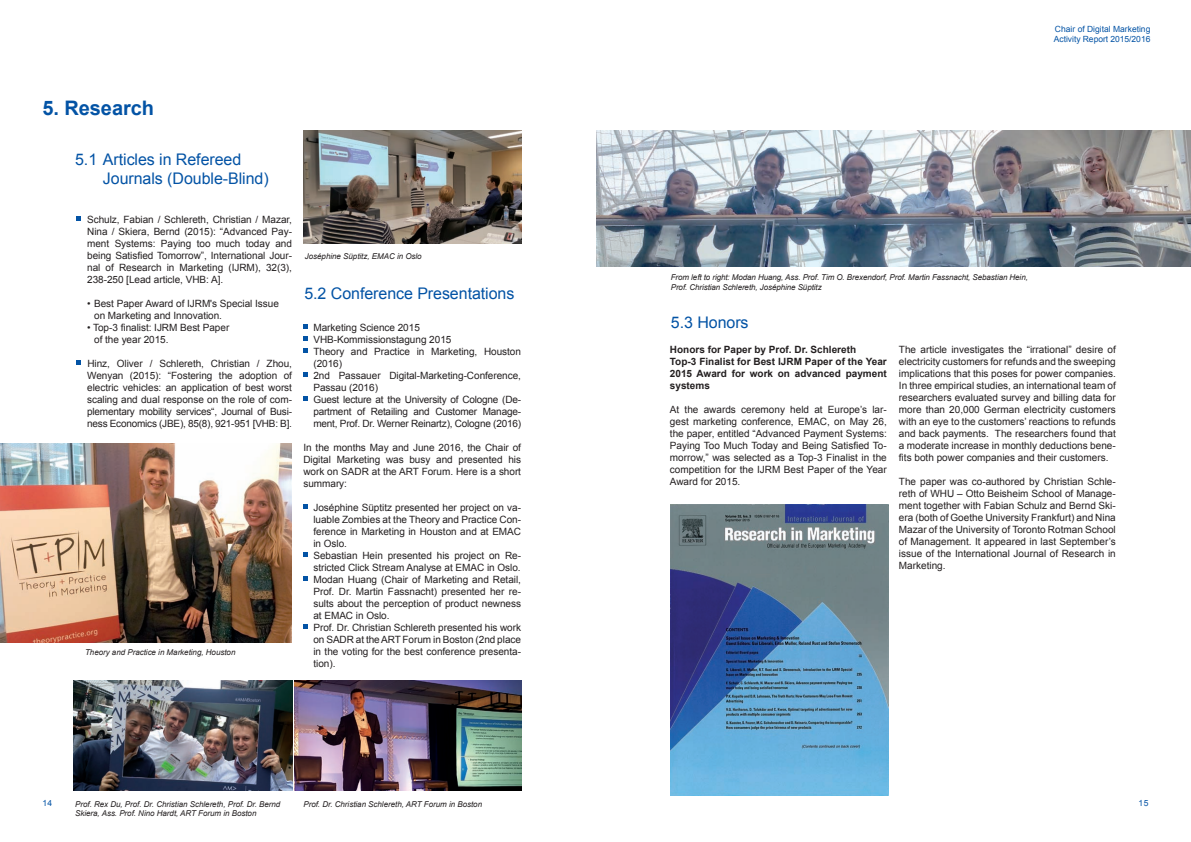
<style>
.page{position:relative;width:1191px;height:842px;background:#fff}
.page>*{position:absolute;margin:0;border:0;box-sizing:border-box;transform-origin:0 0}
.t1{font:700 20px "Arial";letter-spacing:-.005em;color:#0353a5}
.t2{font:16px/19.2px "Arial";letter-spacing:-.005em;color:#0353a5}
.t3{font:10px/12px "Arial";letter-spacing:-.005em;color:#231f20;text-align:justify}
.t4{font:700 10px/12px "Arial";color:#231f20}
.t5{font:8.5px/10px "Arial";color:#0353a5}
.t6{font:italic 8px/9.6px "Arial";letter-spacing:-.005em;color:#231f20}
</style>
<div class="page">
<img style="left:0;top:444px;width:291px;height:198px">
<img style="left:74px;top:680px;width:218px;height:111px">
<img style="left:295px;top:680px;width:227px;height:111px">
<img style="left:303px;top:130px;width:219px;height:114px">
<svg style="left:76px;top:217px;width:4px;height:4px"></svg>
<svg style="left:76px;top:361px;width:4px;height:4px"></svg>
<svg style="left:303px;top:325px;width:5px;height:4px"></svg>
<svg style="left:303px;top:337px;width:5px;height:4px"></svg>
<svg style="left:303px;top:349px;width:5px;height:4px"></svg>
<svg style="left:303px;top:373px;width:5px;height:4px"></svg>
<svg style="left:303px;top:397px;width:5px;height:4px"></svg>
<svg style="left:303px;top:505px;width:5px;height:4px"></svg>
<svg style="left:303px;top:553px;width:5px;height:4px"></svg>
<svg style="left:303px;top:577px;width:5px;height:4px"></svg>
<svg style="left:303px;top:625px;width:5px;height:4px"></svg>
<img style="left:596px;top:130px;width:595px;height:136px">
<img style="left:671px;top:505px;width:217px;height:290px">
<h1 class="t1" style="left:43px;top:94px;width:113px">5. Research</h1>
<h2 class="t2" style="left:103px;top:150px;width:167px;text-indent:-28px">5.1 Articles in Refereed<br>Journals (Double-Blind)</h2>
<p class="t3" style="left:87px;top:213px;width:206px">Schulz, Fabian / Schlereth, Christian / Mazar, Nina / Skiera, Bernd (2015): “Advanced Pay&shy;ment Systems: Paying too much today and being Satisfied Tomorrow”, International Jour&shy;nal of Research in Marketing (IJRM), 32(3), 238-250 [Lead article, VHB: A].</p>
<p class="t3" style="left:94px;top:297px;width:186px;text-indent:-7px">• Best Paper Award of IJRM's Special Issue on Marketing and Innovation.</p>
<p class="t3" style="left:94px;top:321px;width:137px;text-indent:-7px">• Top-3 finalist: IJRM Best Paper of the year 2015.</p>
<p class="t3" style="left:87px;top:357px;width:206px">Hinz, Oliver / Schlereth, Christian / Zhou, Wenyan (2015): “Fostering the adoption of electric vehicles: an application of best worst scaling and dual response on the role of com&shy;plementary mobility services“, Journal of Busi&shy;ness Economics (JBE), 85(8), 921-951 [VHB: B].</p>
<p class="t6" style="left:85px;top:647px;width:152px">Theory and Practice in Marketing, Houston</p>
<p class="t6" style="left:305px;top:251px;width:118px">Joséphine Süptitz, EMAC in Oslo</p>
<h2 class="t2" style="left:304px;top:284px;width:211px">5.2 Conference Presentations</h2>
<p class="t3" style="left:313px;top:321px;width:209px;text-align:left">Marketing Science 2015<br>VHB-Kommissionstagung 2015<br>Theory and Practice in Marketing, Houston (2016)<br>2nd Passauer Digital-Marketing-Conference, Passau (2016)<br>Guest lecture at the University of Cologne (De&shy;partment of Retailing and Customer Manage&shy;ment, Prof. Dr. Werner Reinartz), Cologne (2016)</p>
<p class="t3" style="left:303px;top:441px;width:219px">In the months May and June 2016, the Chair of Digital Marketing was busy and presented his work on SADR at the ART Forum. Here is a short summary:</p>
<p class="t3" style="left:313px;top:501px;width:209px;text-align:left">Joséphine Süptitz presented her project on va&shy;luable Zombies at the Theory and Practice Con&shy;ference in Marketing in Houston and at EMAC in Oslo.<br>Sebastian Hein presented his project on Re&shy;stricted Click Stream Analyse at EMAC in Oslo.<br>Modan Huang (Chair of Marketing and Retail, Prof. Dr. Martin Fassnacht) presented her re&shy;sults about the perception of product newness at EMAC in Oslo.<br>Prof. Dr. Christian Schlereth presented his work on SADR at the ART Forum in Boston (2nd place in the voting for the best conference presenta&shy;tion).</p>
<p class="t5" style="left:1053px;top:24px;width:98px">Chair of Digital Marketing<br>Activity Report 2015/2016</p>
<p class="t6" style="left:671px;top:273px;width:359px">From left to right: Modan Huang, Ass. Prof. Tim O. Brexendorf, Prof. Martin Fassnacht, Sebastian Hein,<br>Prof. Christian Schlereth, Joséphine Süptitz</p>
<h2 class="t2" style="left:671px;top:313px;width:79px">5.3 Honors</h2>
<p class="t4" style="left:670px;top:344px;width:218px">Honors for Paper by Prof. Dr. Schlereth<br>Top-3 Finalist for Best IJRM Paper of the Year<br>2015 Award for work on advanced payment systems</p>
<p class="t3" style="left:670px;top:404px;width:218px">At the awards ceremony held at Europe’s lar&shy;gest marketing conference, EMAC, on May 26, the paper, entitled “Advanced Payment Systems:<br>Paying Too Much Today and Being Satisfied To&shy;morrow,” was selected as a Top-3 Finalist in the competition for the IJRM Best Paper of the Year Award for 2015.</p>
<p class="t3" style="left:899px;top:344px;width:218px">The article investigates the “irrational” desire of electricity customers for refunds and the sweeping implications that this poses for power companies.<br>In three empirical studies, an international team of researchers evaluated survey and billing data for more than 20,000 German electricity customers with an eye to the customers’ reactions to refunds and back payments. The researchers found that a moderate increase in monthly deductions bene&shy;fits both power companies and their customers.</p>
<p class="t3" style="left:899px;top:476px;width:218px">The paper was co-authored by Christian Schle&shy;reth of WHU – Otto Beisheim School of Manage&shy;ment together with Fabian Schulz and Bernd Ski&shy;era (both of Goethe University Frankfurt) and Nina Mazar of the University of Toronto Rotman School of Management. It appeared in last September’s issue of the International Journal of Research in Marketing.</p>
<p class="t5" style="left:43px;top:798px;width:11px">14</p>
<p class="t5" style="left:1138px;top:798px;width:11px">15</p>
<p class="t6" style="left:303px;top:799px;width:180px">Prof. Dr. Christian Schlereth, ART Forum in Boston</p>
<p class="t6" style="left:75px;top:799px;width:207px">Prof. Rex Du, Prof. Dr. Christian Schlereth, Prof. Dr. Bernd<br>Skiera, Ass. Prof. Nino Hardt, ART Forum in Boston</p>
</div>
